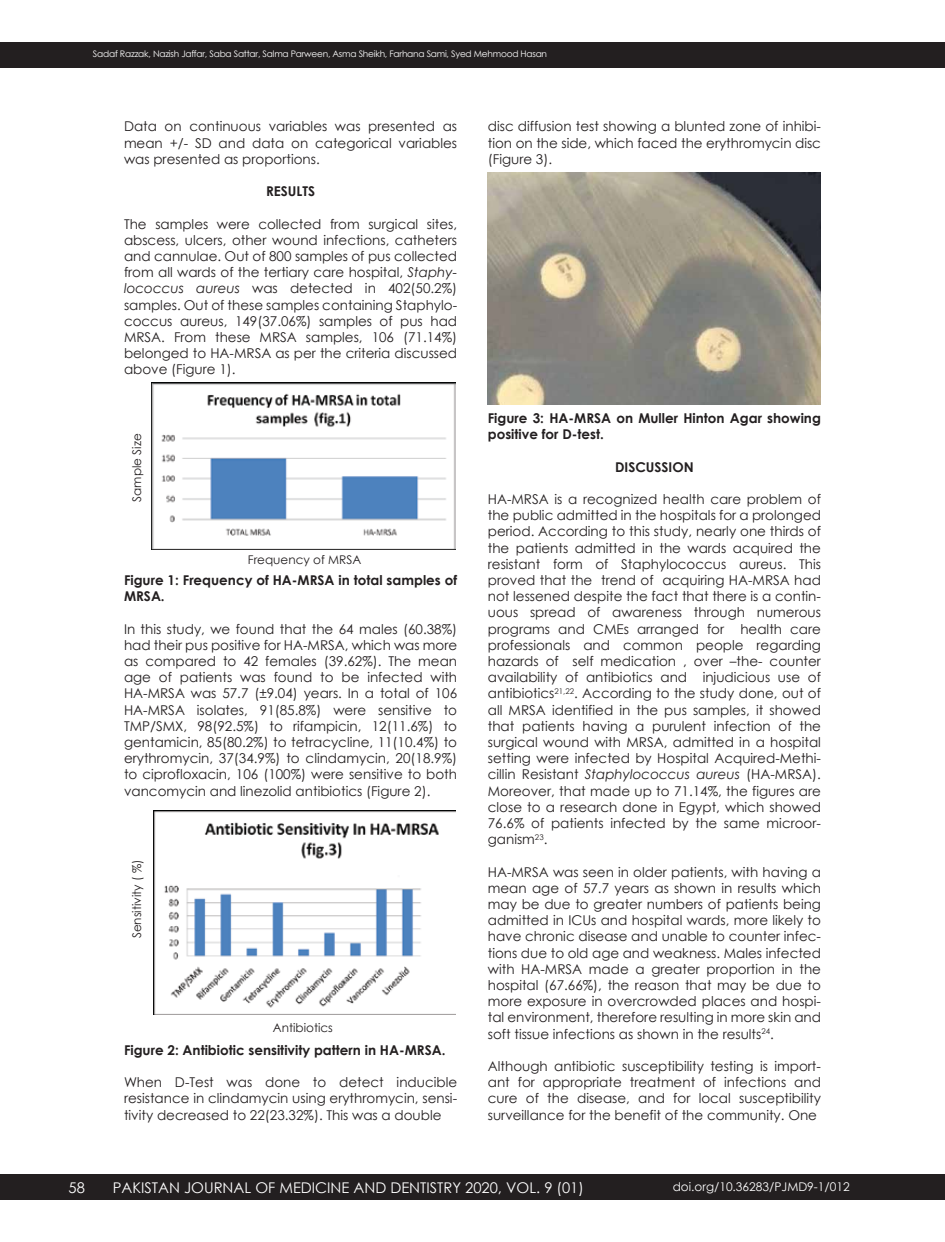
<style>
.page{position:relative;width:945px;height:1242px;background:#fff}
.page>*{position:absolute;margin:0;border:0;box-sizing:border-box;transform-origin:0 0}
.t1{font:14.7px "Century Gothic";color:#fff}
.t2{font:13.5px/16.2px "Century Gothic";color:#231f20;text-align:justify}
.t3{font:700 13.5px/16.2px "Century Gothic";color:#231f20}
.t4{font:12px "Century Gothic";color:#231f20}
.t5{font:12px "Century Gothic";color:#fff}
.t6{font:9px "Century Gothic";letter-spacing:-.025em;color:#fff}
.s1{font-style:italic}
</style>
<div class="page">
<div style="left:0;top:1174px;width:945px;height:26px;background:#231f20"></div>
<img style="left:151px;top:382px;width:304px;height:168px">
<img style="left:153px;top:811px;width:302px;height:203px">
<img style="left:488px;top:173px;width:333px;height:231px">
<div style="left:0;top:42px;width:945px;height:26px;background:#231f20"></div>
<p class="t6" style="left:93px;top:48px;width:456px">Sadaf Razzak, Nazish Jaffar, Saba Sattar, Salma Parween, Asma Sheikh, Farhana Sami, Syed Mehmood Hasan</p>
<p class="t2" style="left:124px;top:118px;width:335px">Data on continuous variables was presented as mean +/- SD and data on categorical variables was presented as proportions.</p>
<p class="t3" style="left:266px;top:183px;width:51px">RESULTS</p>
<p class="t2" style="left:124px;top:215px;width:335px">The samples were collected from surgical sites, abscess, ulcers, other wound infections, catheters and cannulae. Out of 800 samples of pus collected from all wards of the tertiary care hospital, <span class="s1">Staphy&shy;lococcus aureus</span> was detected in 402(50.2%) samples. Out of these samples containing Staphylo&shy;coccus aureus, 149(37.06%) samples of pus had MRSA. From these MRSA samples, 106 (71.14%) belonged to HA-MRSA as per the criteria discussed above (Figure 1).</p>
<p class="t4" style="left:129px;top:502px;width:70px;rotate:-90deg">Sample Size</p>
<p class="t4" style="left:248px;top:552px;width:115px">Frequency of MRSA</p>
<p class="t3" style="left:124px;top:572px;width:335px">Figure 1: Frequency of HA-MRSA in total samples of<br>MRSA.</p>
<p class="t2" style="left:124px;top:620px;width:335px">In this study, we found that the 64 males (60.38%) had their pus positive for HA-MRSA, which was more as compared to 42 females (39.62%). The mean age of patients was found to be infected with HA-MRSA was 57.7 (±9.04) years. In a total of 106<br>HA-MRSA isolates, 91(85.8%) were sensitive to TMP/SMX, 98(92.5%) to rifampicin, 12(11.6%) to gentamicin, 85(80.2%) to tetracycline, 11(10.4%) to erythromycin, 37(34.9%) to clindamycin, 20(18.9%) to ciprofloxacin, 106 (100%) were sensitive to both vancomycin and linezolid antibiotics (Figure 2).</p>
<p class="t4" style="left:129px;top:938px;width:80px;rotate:-90deg">Sensitivity ( %)</p>
<p class="t4" style="left:273px;top:1020px;width:61px">Antibiotics</p>
<p class="t3" style="left:124px;top:1041px;width:323px">Figure 2: Antibiotic sensitivity pattern in HA-MRSA.</p>
<p class="t2" style="left:124px;top:1074px;width:335px">When D-Test was done to detect inducible resistance in clindamycin using erythromycin, sensi&shy;tivity decreased to 22(23.32%). This was a double</p>
<p class="t2" style="left:488px;top:118px;width:335px">disc diffusion test showing a blunted zone of inhibi&shy;tion on the side, which faced the erythromycin disc (Figure 3).</p>
<p class="t3" style="left:488px;top:410px;width:335px">Figure 3: HA-MRSA on Muller Hinton Agar showing positive for D-test.</p>
<p class="t3" style="left:615px;top:458px;width:80px">DISCUSSION</p>
<p class="t2" style="left:488px;top:491px;width:335px">HA-MRSA is a recognized health care problem of the public admitted in the hospitals for a prolonged period. According to this study, nearly one thirds of the patients admitted in the wards acquired the resistant form of Staphylococcus aureus. This proved that the trend of acquiring HA-MRSA had not lessened despite the fact that there is a contin&shy;uous spread of awareness through numerous programs and CMEs arranged for health care professionals and common people regarding hazards of self medication , over –the- counter availability of antibiotics and injudicious use of antibiotics<sup>21,22</sup>. According to the study done, out of all MRSA identified in the pus samples, it showed that patients having a purulent infection of the surgical wound with MRSA, admitted in a hospital setting were infected by Hospital Acquired-Methi&shy;cillin Resistant <span class="s1">Staphylococcus aureus</span> (HA-MRSA).<br>Moreover, that made up to 71.14%, the figures are close to a research done in Egypt, which showed 76.6% of patients infected by the same microor&shy;ganism<sup>23</sup>.</p>
<p class="t2" style="left:488px;top:863px;width:335px">HA-MRSA was seen in older patients, with having a mean age of 57.7 years as shown in results which may be due to greater numbers of patients being admitted in ICUs and hospital wards, more likely to have chronic disease and unable to counter infec&shy;tions due to old age and weakness. Males infected with HA-MRSA made a greater proportion in the hospital (67.66%), the reason that may be due to more exposure in overcrowded places and hospi&shy;tal environment, therefore resulting in more skin and soft tissue infections as shown in the results<sup>24</sup>.</p>
<p class="t2" style="left:488px;top:1058px;width:335px">Although antibiotic susceptibility testing is import&shy;ant for appropriate treatment of infections and cure of the disease, and for local susceptibility surveillance for the benefit of the community. One</p>
<p class="t1" style="left:69px;top:1178px;width:18px">58</p>
<p class="t1" style="left:113px;top:1178px;width:473px">PAKISTAN JOURNAL OF MEDICINE AND DENTISTRY 2020, VOL. 9 (01)</p>
<p class="t5" style="left:673px;top:1178px;width:179px">doi.org/10.36283/PJMD9-1/012</p>
</div>
